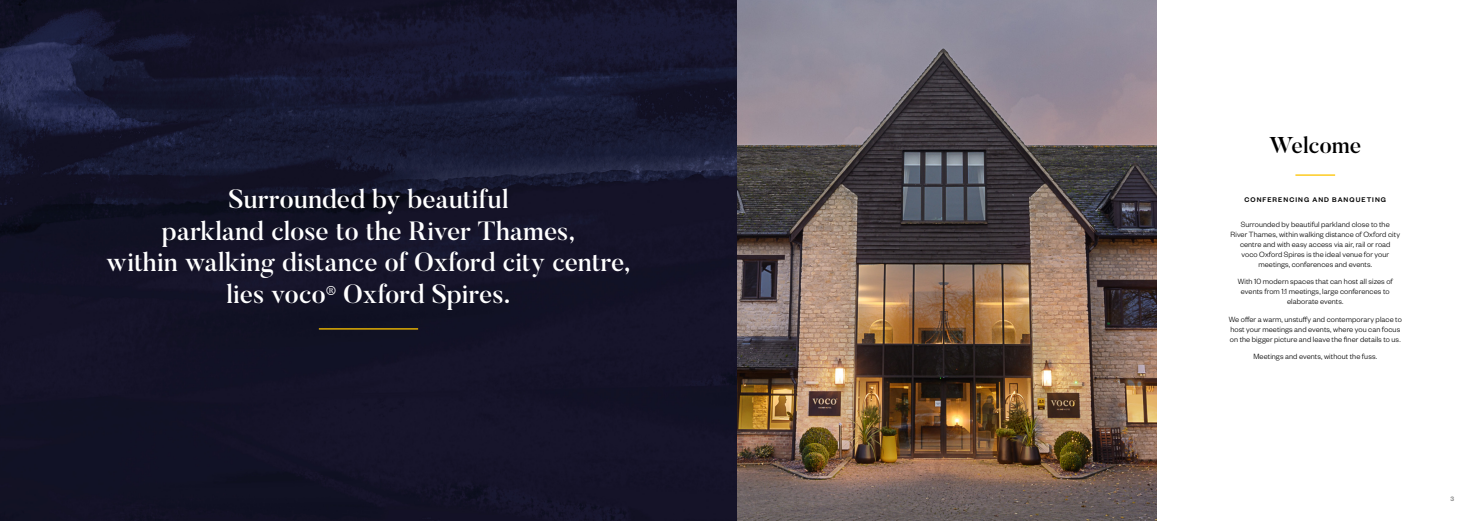
<style>
.page{position:relative;width:1474px;height:521px;background:#fff}
.page>*{position:absolute;margin:0;border:0;box-sizing:border-box;transform-origin:0 0}
.t1{font:500 26.25px/31.5px "Butler";color:#fff;text-align:center}
.t2{font:500 22.75px "Butler";letter-spacing:-.005em;color:#000}
.t3{font:300 8.31px/10px "Founders Grotesk";letter-spacing:.01em;color:#000;text-align:center}
.t4{font:500 7.44px "Founders Grotesk";letter-spacing:.14em;color:#000}
.t5{font:500 7px "Founders Grotesk";color:#878787}
</style>
<div class="page">
<img style="left:737px;top:0;width:419px;height:521px">
<svg style="left:0;top:0;width:737px;height:521px;background:#15142a"></svg>
<hr style="left:319px;top:328px;width:99px;height:1px;background:#fdc300">
<hr style="left:1295px;top:174px;width:40px;height:2px;background:#fdc300">
<h1 class="t1" style="left:106px;top:183px;width:526px">Surrounded by beautiful<br>parkland close to the River Thames,<br>within walking distance of Oxford city centre, lies voco<sup>®</sup> Oxford Spires.</h1>
<h2 class="t2" style="left:1269px;top:131px;width:93px">Welcome</h2>
<p class="t4" style="left:1244px;top:195px;width:143px">CONFERENCING AND BANQUETING</p>
<p class="t3" style="left:1230px;top:219px;width:171px">Surrounded by beautiful parkland close to the<br>River Thames, within walking distance of Oxford city centre and with easy access via air, rail or road<br>voco Oxford Spires is the ideal venue for your meetings, conferences and events.</p>
<p class="t3" style="left:1237px;top:276px;width:156px">With 10 modern spaces that can host all sizes of events from 1:1 meetings, large conferences to elaborate events.</p>
<p class="t3" style="left:1228px;top:314px;width:175px;text-align:left">We offer a warm, unstuffy and contemporary place to host your meetings and events, where you can focus on the bigger picture and leave the finer details to us.</p>
<p class="t3" style="left:1253px;top:351px;width:125px">Meetings and events, without the fuss.</p>
<p class="t5" style="left:1450px;top:494px;width:5px">3</p>
</div>
